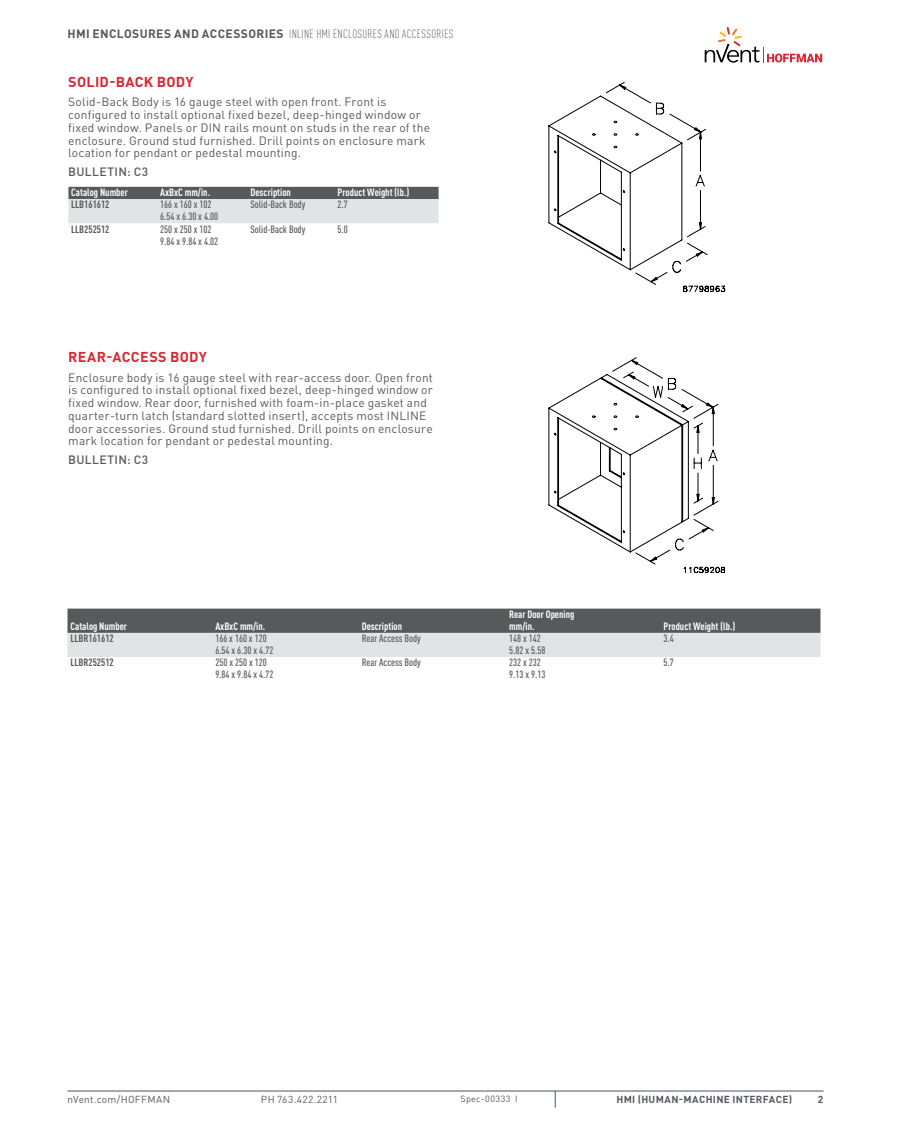
<style>
.page{position:relative;width:918px;height:1134px;background:#fff}
.page>*{position:absolute;margin:0;border:0;box-sizing:border-box;transform-origin:0 0}
.t1{font:700 14.25px "DIN Pro";letter-spacing:.02em;color:#d92632}
.t2{font:12px/12.8px "DIN Pro";letter-spacing:.015em;color:#58595b}
.t3{font:300 condensed 12px "DIN Pro";letter-spacing:.025em;color:#58595b}
.t4{font:500 12px "DIN Pro";letter-spacing:.035em;color:#58595b}
.t5{font:500 condensed 10.5px/12px "DIN Pro";color:#58595b}
.t6{font:700 condensed 10.5px/12px "DIN Pro";color:#fff}
.t7{font:700 condensed 10.5px "DIN Pro";color:#58595b}
.t8{font:10.2px "DIN Pro";letter-spacing:.025em;color:#58595b}
.t9{font:700 10.2px "DIN Pro";letter-spacing:.035em;color:#58595b}
.t10{font:9px "DIN Pro";letter-spacing:.05em;color:#58595b}
.s1{font-weight:700;font-stretch:normal}
</style>
<div class="page">
<hr style="left:68px;top:1091px;width:756px;height:1px;background:#3d5567">
<svg style="left:555px;top:1091px;width:1px;height:17px"></svg>
<svg style="left:705px;top:27px;width:117px;height:36px"></svg>
<svg style="left:70px;top:187px;width:369px;height:36px;background:#b4b5b6"></svg>
<svg style="left:548px;top:82px;width:177px;height:210px"></svg>
<svg style="left:549px;top:357px;width:176px;height:216px"></svg>
<svg style="left:68px;top:609px;width:752px;height:48px;background:#9d9ea0"></svg>
<p class="t3" style="left:68px;top:25px;width:387px"><span class="s1">HMI ENCLOSURES AND ACCESSORIES</span> INLINE HMI ENCLOSURES AND ACCESSORIES</p>
<p class="t1" style="left:68px;top:70px;width:127px">SOLI D-BACK BODY</p>
<p class="t2" style="left:68px;top:94px;width:363px">Solid-Back Body is 16 gauge steel with open front. Front is configured to install optional fixed bezel, deep-hinged window or fixed window. Panels or DIN rails mount on studs in the rear of the enclosure. Ground stud furnished. Drill points on enclosure mark location for pendant or pedestal mounting.</p>
<p class="t4" style="left:68px;top:162px;width:81px">BULLETIN: C3</p>
<p class="t6" style="left:71px;top:186px;width:58px">Catalog Number</p>
<p class="t6" style="left:160px;top:185px;width:52px">AxBxC mm/in.</p>
<p class="t6" style="left:251px;top:185px;width:42px">Description</p>
<p class="t6" style="left:338px;top:186px;width:73px">Product Weight (lb.)</p>
<p class="t7" style="left:71px;top:197px;width:40px">LLB161612</p>
<p class="t5" style="left:160px;top:198px;width:60px">166 x 160 x 102<br>6.54 x 6.30 x 4.00</p>
<p class="t5" style="left:251px;top:198px;width:56px">Solid-Back Body</p>
<p class="t5" style="left:338px;top:198px;width:12px">2.7</p>
<p class="t7" style="left:71px;top:221px;width:40px">LLB252512</p>
<p class="t5" style="left:160px;top:222px;width:60px">250 x 250 x 102<br>9.84 x 9.84 x 4.02</p>
<p class="t5" style="left:251px;top:222px;width:56px">Solid-Back Body</p>
<p class="t5" style="left:338px;top:222px;width:12px">5.0</p>
<p class="t1" style="left:68px;top:345px;width:140px">REAR-ACCESS BODY</p>
<p class="t2" style="left:68px;top:370px;width:366px">Enclosure body is 16 gauge steel with rear-access door. Open front is configured to install optional fixed bezel, deep-hinged window or fixed window. Rear door, furnished with foam-in-place gasket and quarter-turn latch (standard slotted insert), accepts most INLINE door accessories. Ground stud furnished. Drill points on enclosure mark location for pendant or pedestal mounting.</p>
<p class="t4" style="left:68px;top:450px;width:81px">BULLETIN: C3</p>
<p class="t6" style="left:70px;top:619px;width:58px">Catalog Number</p>
<p class="t6" style="left:215px;top:619px;width:52px">AxBxC mm/in.</p>
<p class="t6" style="left:362px;top:619px;width:42px">Description</p>
<p class="t6" style="left:509px;top:607px;width:67px">Rear Door Opening mm/in.</p>
<p class="t6" style="left:664px;top:619px;width:73px">Product Weight (lb.)</p>
<p class="t7" style="left:71px;top:630px;width:45px">LLBR161612</p>
<p class="t5" style="left:215px;top:631px;width:60px">166 x 160 x 120<br>6.54 x 6.30 x 4.72</p>
<p class="t5" style="left:362px;top:631px;width:61px">Rear Access Body</p>
<p class="t5" style="left:509px;top:631px;width:38px">148 x 142<br>5.82 x 5.58</p>
<p class="t5" style="left:664px;top:631px;width:12px">3.4</p>
<p class="t7" style="left:71px;top:655px;width:45px">LLBR252512</p>
<p class="t5" style="left:215px;top:656px;width:60px">250 x 250 x 120<br>9.84 x 9.84 x 4.72</p>
<p class="t5" style="left:362px;top:656px;width:61px">Rear Access Body</p>
<p class="t5" style="left:509px;top:656px;width:38px">232 x 232<br>9.13 x 9.13</p>
<p class="t5" style="left:664px;top:656px;width:12px">5.7</p>
<p class="t8" style="left:67px;top:1091px;width:104px">nVent.com/HOFFMAN</p>
<p class="t8" style="left:261px;top:1091px;width:79px">PH 763.422.2211</p>
<p class="t10" style="left:461px;top:1092px;width:59px">Spec-00333 I</p>
<p class="t9" style="left:616px;top:1091px;width:177px">HMI (HUMAN-MACHI NE INTERFACE)</p>
<p class="t9" style="left:818px;top:1091px;width:7px">2</p>
</div>
